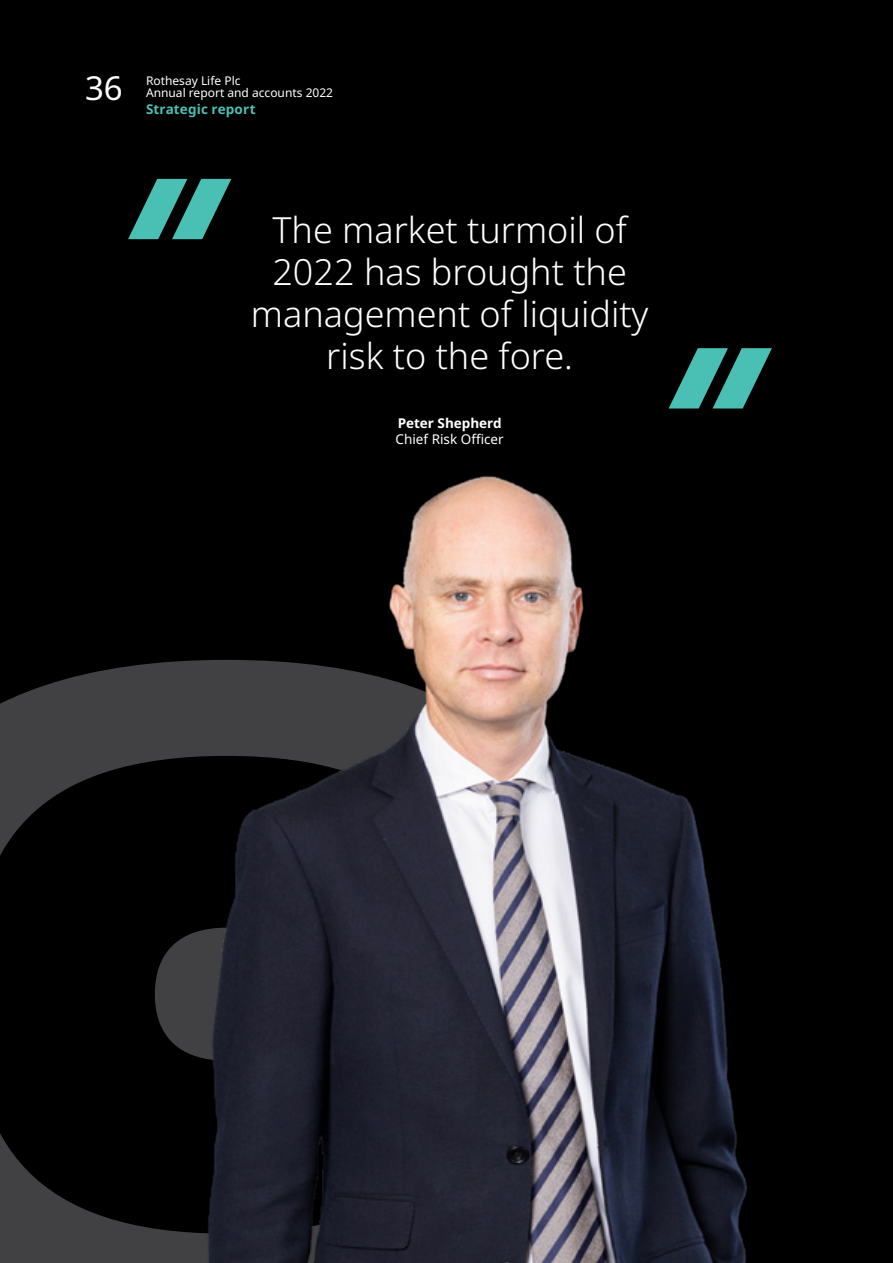
<style>
.page{position:relative;width:893px;height:1263px;background:#fff}
.page>*{position:absolute;margin:0;border:0;box-sizing:border-box;transform-origin:0 0}
.t1{font:300 36px/42px "Noto Sans";color:#fff;text-align:center}
.t2{font:33px "Noto Sans";color:#fff}
.t3{font:13.5px "Noto Sans";color:#fff}
.t4{font:700 13.5px "Noto Sans";letter-spacing:.01em;color:#4ac0b4}
.t5{font:700 13.5px "Noto Sans";color:#fff}
.t6{font:12px "Noto Sans";color:#fff}
</style>
<div class="page">
<div style="left:0;top:0;width:892px;height:1263px;background:#000"></div>
<svg style="left:0;top:661px;width:174px;height:602px"></svg>
<svg style="left:128px;top:179px;width:103px;height:60px"></svg>
<img style="left:174px;top:476px;width:573px;height:787px">
<svg style="left:669px;top:348px;width:103px;height:60px"></svg>
<p class="t2" style="left:85px;top:65px;width:39px">36</p>
<p class="t6" style="left:146px;top:72px;width:96px">Rothesay Life Plc</p>
<p class="t6" style="left:146px;top:84px;width:189px">Annual report and accounts 2022</p>
<p class="t4" style="left:146px;top:99px;width:111px">Strategic report</p>
<p class="t1" style="left:251px;top:210px;width:399px">The market turmoil of<br>2022 has brought the management of liquidity risk to the fore.</p>
<p class="t5" style="left:398px;top:413px;width:106px">Peter Shepherd</p>
<p class="t3" style="left:396px;top:429px;width:110px">Chief Risk Officer</p>
</div>
